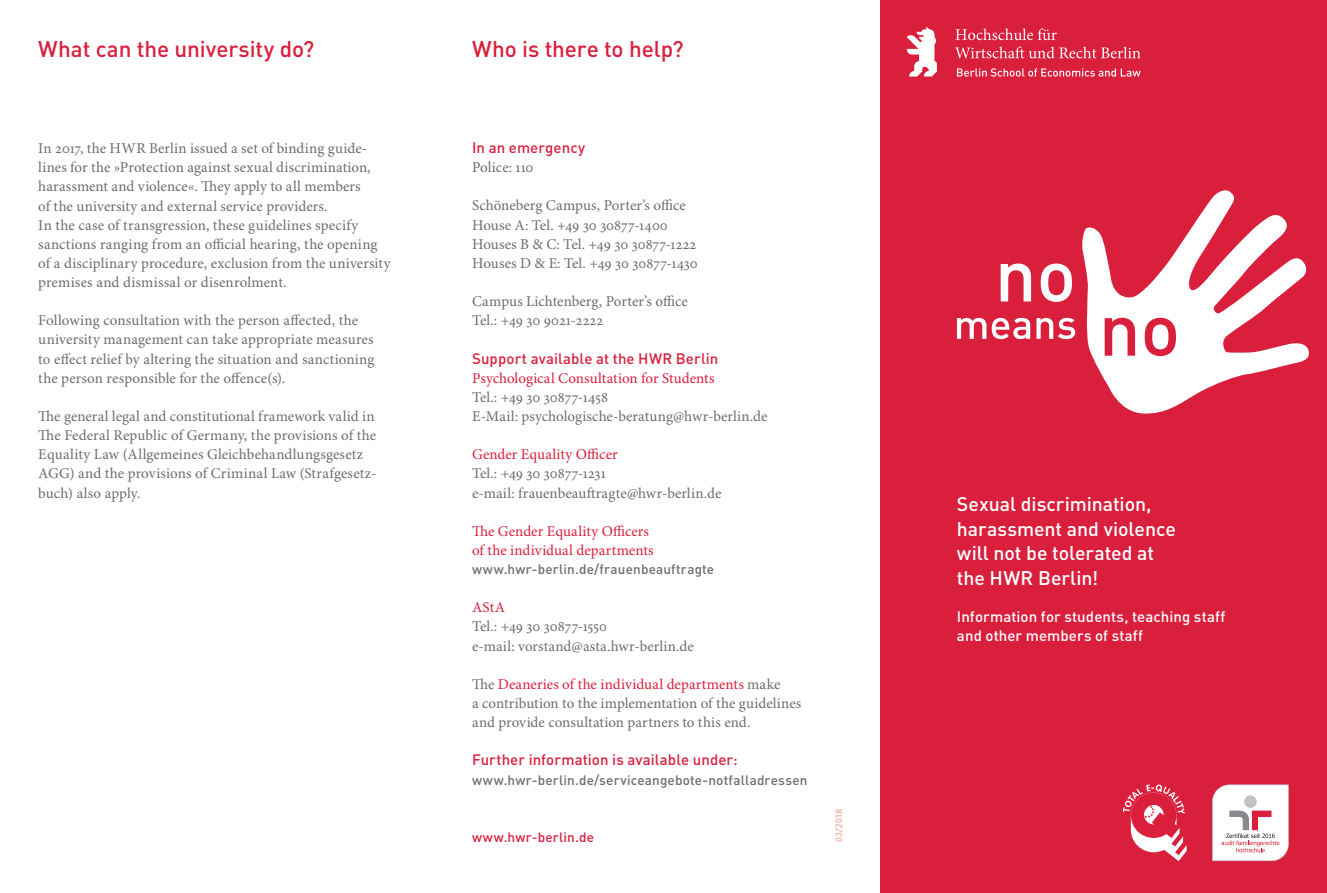
<style>
.page{position:relative;width:1327px;height:893px;background:#fff}
.page>*{position:absolute;margin:0;border:0;box-sizing:border-box;transform-origin:0 0}
.t1{font:500 22.5px "DIN Pro";letter-spacing:-.005em;color:#da1f3d}
.t2{font:500 19.5px/24.3px "DIN Pro";letter-spacing:-.005em;color:#fff}
.t3{font:15px/19.2px "Minion Pro";letter-spacing:.005em;color:#6c6d70}
.t4{font:15px/19.2px "Minion Pro";color:#da1f3d}
.t5{font:500 15px "DIN Pro";letter-spacing:.005em;color:#da1f3d}
.t6{font:500 15px/18.8px "DIN Pro";letter-spacing:.005em;color:#fff}
.t7{font:500 13.5px "DIN Pro";letter-spacing:.015em;color:#6c6d70}
.t8{font:500 13.5px "DIN Pro";letter-spacing:.015em;color:#da1f3d}
.t9{font:500 9px "DIN Pro";letter-spacing:.04em;color:#eea79b}
.s1{color:#da1f3d}
</style>
<div class="page">
<div style="left:880px;top:0;width:447px;height:893px;background:#da1f3d"></div>
<svg style="left:906px;top:27px;width:31px;height:50px"></svg>
<svg style="left:957px;top:68px;width:183px;height:9px"></svg>
<svg style="left:955px;top:47px;width:185px;height:11px"></svg>
<svg style="left:955px;top:28px;width:102px;height:12px"></svg>
<svg style="left:1082px;top:190px;width:227px;height:224px"></svg>
<svg style="left:957px;top:318px;width:118px;height:21px"></svg>
<svg style="left:1000px;top:264px;width:72px;height:38px"></svg>
<svg style="left:1104px;top:318px;width:72px;height:38px"></svg>
<svg style="left:1212px;top:784px;width:76px;height:77px;background:#f2e2e5"></svg>
<svg style="left:1122px;top:784px;width:64px;height:77px"></svg>
<h1 class="t1" style="left:38px;top:34px;width:278px">What can the university do?</h1>
<h1 class="t1" style="left:472px;top:34px;width:213px">Who is there to help?</h1>
<p class="t3" style="left:38px;top:139px;width:354px">In 2017, the HWR Berlin issued a set of binding guide&shy;lines for the »Protection against sexual discrimination, harassment and violence«. They apply to all members<br>of the university and external service providers.<br>In the case of transgression, these guidelines specify sanctions ranging from an official hearing, the opening of a disciplinary procedure, exclusion from the university premises and dismissal or disenrolment.</p>
<p class="t3" style="left:38px;top:312px;width:338px">Following consultation with the person affected, the university management can take appropriate measures to effect relief by altering the situation and sanctioning the person responsible for the offence(s).</p>
<p class="t3" style="left:38px;top:407px;width:340px">The general legal and constitutional framework valid in The Federal Republic of Germany, the provisions of the Equality Law (Allgemeines Gleichbehandlungsgesetz AGG) and the provisions of Criminal Law (Strafgesetz&shy;buch) also apply.</p>
<p class="t5" style="left:472px;top:137px;width:115px">In an emergency</p>
<p class="t3" style="left:472px;top:158px;width:63px">Police: 110</p>
<p class="t3" style="left:472px;top:197px;width:227px">Schöneberg Campus, Porter’s office House A: Tel. +49 30 30877-1400<br>Houses B &amp; C: Tel. +49 30 30877-1222<br>Houses D &amp; E: Tel. +49 30 30877-1430</p>
<p class="t3" style="left:472px;top:292px;width:217px">Campus Lichtenberg, Porter’s office<br>Tel.: +49 30 9021-2222</p>
<p class="t5" style="left:472px;top:348px;width:248px">Support available at the HWR Berlin</p>
<p class="t4" style="left:472px;top:369px;width:244px">Psychological Consultation for Students</p>
<p class="t3" style="left:472px;top:388px;width:297px">Tel.: +49 30 30877-1458<br>E-Mail: psychologische-beratung@hwr-berlin.de</p>
<p class="t4" style="left:472px;top:445px;width:147px">Gender Equality Officer</p>
<p class="t3" style="left:472px;top:465px;width:251px">Tel.: +49 30 30877-1231<br>e-mail: frauenbeauftragte@hwr-berlin.de</p>
<p class="t4" style="left:472px;top:522px;width:183px">The Gender Equality Officers of the individual departments</p>
<p class="t7" style="left:472px;top:560px;width:244px">www.hwr-berlin.de/frauenbeauftragte</p>
<p class="t4" style="left:472px;top:599px;width:35px">AStA</p>
<p class="t3" style="left:472px;top:618px;width:223px">Tel.: +49 30 30877-1550<br>e-mail: vorstand@asta.hwr-berlin.de</p>
<p class="t3" style="left:472px;top:675px;width:331px">The <span class="s1">Deaneries of the individual departments</span> make<br>a contribution to the implementation of the guidelines and provide consultation partners to this end.</p>
<p class="t5" style="left:472px;top:750px;width:267px">Further information is available under:</p>
<p class="t7" style="left:472px;top:770px;width:337px">www.hwr-berlin.de/serviceangebote-notfalladressen</p>
<p class="t8" style="left:472px;top:828px;width:123px">www.hwr-berlin.de</p>
<p class="t9" style="left:833px;top:842px;width:34px;rotate:-90deg">03/2018</p>
<h2 class="t2" style="left:957px;top:491px;width:220px">Sexual discrimination, harassment and violence will not be tolerated at the HWR Berlin!</h2>
<p class="t6" style="left:957px;top:607px;width:270px">Information for students, teaching staff and other members of staff</p>
</div>
